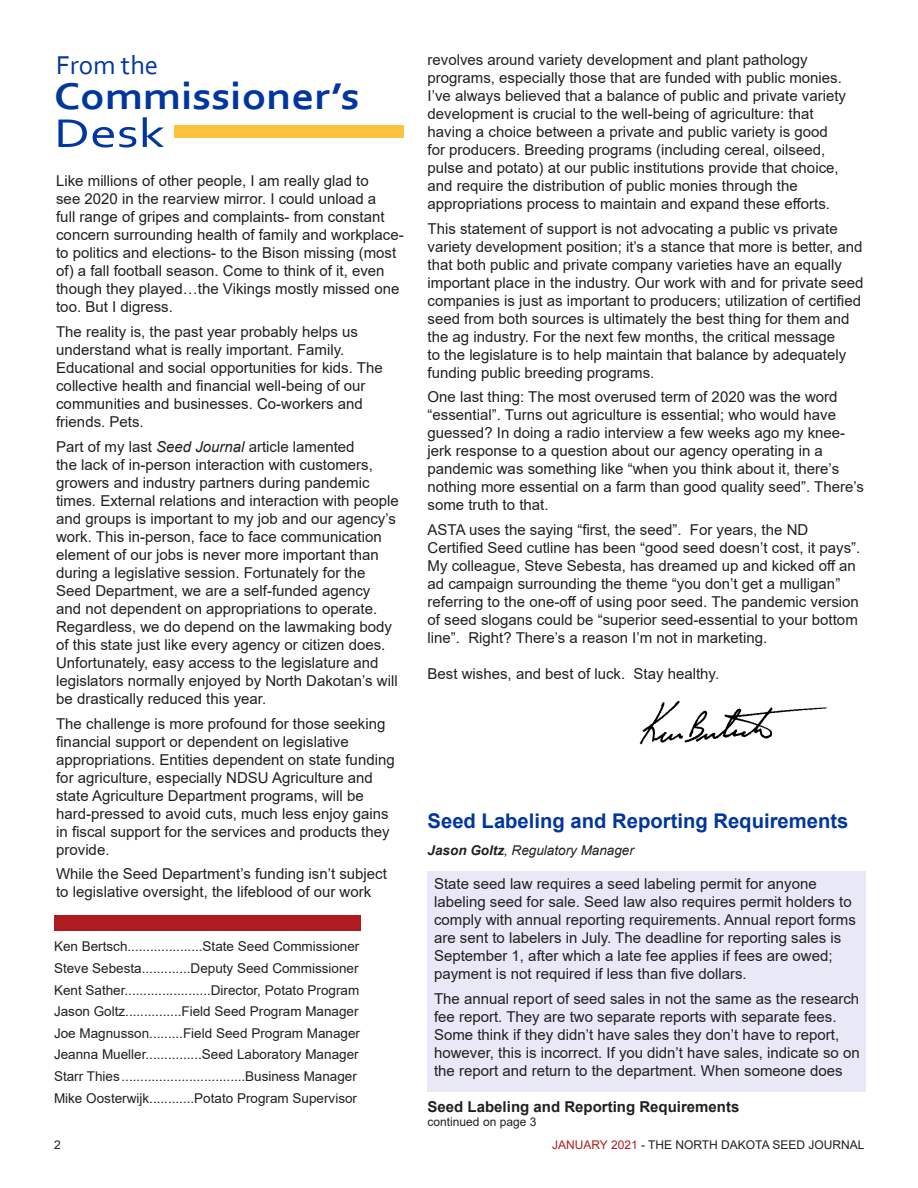
<style>
.page{position:relative;width:918px;height:1188px;background:#fff}
.page>*{position:absolute;margin:0;border:0;box-sizing:border-box;transform-origin:0 0}
.t1{font:42px "Corbel";color:#0036a0;scale:1.28 1}
.t2{font:700 39px "Corbel";color:#0036a0;scale:1.15 1}
.t3{font:27px "Corbel";color:#0036a0}
.Heading_Corbel_15{font:700 20.25px "Arial";color:#0036a0}
.t4{font:15px/18px "Arial";color:#231f20}
.t5{font:700 15px "Arial";color:#231f20}
.t6{font:13.5px "Arial";color:#231f20}
.Employee_and_Title_A{font:italic 13.5px "Arial";color:#231f20}
.t7{font:12px "Arial";color:#231f20}
.s1{font-style:italic}
.s2{font-weight:700}
.s3{color:#b01b1f}
</style>
<div class="page">
<div style="left:54px;top:915px;width:307px;height:16px;background:#b01b1f"></div>
<div style="left:174px;top:125px;width:230px;height:13px;background:#fec33e"></div>
<img style="left:639px;top:700px;width:189px;height:45px">
<div style="left:428px;top:872px;width:438px;height:220px;background:#e9e8f6"></div>
<p class="t3" style="left:56px;top:48px;width:104px">From the</p>
<p class="t2" style="left:54px;top:72px;width:267px">Commissioner’s</p>
<p class="t1" style="left:54px;top:107px;width:88px">Desk</p>
<p class="t4" style="left:56px;top:172px;width:349px">Like millions of other people, I am really glad to<br>see 2020 in the rearview mirror. I could unload a<br>full range of gripes and complaints- from constant concern surrounding health of family and workplace&shy;to politics and elections- to the Bison missing (most of) a fall football season. Come to think of it, even though they played…the Vikings mostly missed one too. But I digress.</p>
<p class="t4" style="left:56px;top:323px;width:328px">The reality is, the past year probably helps us understand what is really important. Family.<br>Educational and social opportunities for kids. The collective health and financial well-being of our communities and businesses. Co-workers and friends. Pets.</p>
<p class="t4" style="left:56px;top:438px;width:344px">Part of my last <span class="s1">Seed Journal</span> article lamented<br>the lack of in-person interaction with customers, growers and industry partners during pandemic times. External relations and interaction with people and groups is important to my job and our agency’s work. This in-person, face to face communication element of our jobs is never more important than during a legislative session. Fortunately for the Seed Department, we are a self-funded agency and not dependent on appropriations to operate.<br>Regardless, we do depend on the lawmaking body of this state just like every agency or citizen does.<br>Unfortunately, easy access to the legislature and legislators normally enjoyed by North Dakotan’s will be drastically reduced this year.</p>
<p class="t4" style="left:56px;top:714px;width:340px">The challenge is more profound for those seeking financial support or dependent on legislative appropriations. Entities dependent on state funding for agriculture, especially NDSU Agriculture and state Agriculture Department programs, will be hard-pressed to avoid cuts, much less enjoy gains in fiscal support for the services and products they provide.</p>
<p class="t4" style="left:56px;top:865px;width:332px">While the Seed Department’s funding isn’t subject to legislative oversight, the lifeblood of our work</p>
<p class="t6" style="left:54px;top:937px;width:307px">Ken Bertsch....................State Seed Commissioner</p>
<p class="t6" style="left:54px;top:959px;width:306px">Steve Sebesta.............Deputy Seed Commissioner</p>
<p class="t6" style="left:54px;top:981px;width:307px">Kent Sather.......................Director, Potato Program</p>
<p class="t6" style="left:54px;top:1002px;width:306px">Jason Goltz...............Field Seed Program Manager</p>
<p class="t6" style="left:54px;top:1024px;width:308px">Joe Magnusson.........Field Seed Program Manager</p>
<p class="t6" style="left:54px;top:1045px;width:306px">Jeanna Mueller...............Seed Laboratory Manager</p>
<p class="t6" style="left:54px;top:1067px;width:304px">Starr Thies .................................Business Manager</p>
<p class="t6" style="left:54px;top:1089px;width:305px">Mike Oosterwijk............Potato Program Supervisor</p>
<p class="t4" style="left:428px;top:51px;width:420px">revolves around variety development and plant pathology programs, especially those that are funded with public monies.<br>I’ve always believed that a balance of public and private variety development is crucial to the well-being of agriculture: that having a choice between a private and public variety is good for producers. Breeding programs (including cereal, oilseed, pulse and potato) at our public institutions provide that choice, and require the distribution of public monies through the appropriations process to maintain and expand these efforts.</p>
<p class="t4" style="left:428px;top:219px;width:437px">This statement of support is not advocating a public vs private variety development position; it’s a stance that more is better, and that both public and private company varieties have an equally important place in the industry. Our work with and for private seed companies is just as important to producers; utilization of certified seed from both sources is ultimately the best thing for them and the ag industry. For the next few months, the critical message<br>to the legislature is to help maintain that balance by adequately funding public breeding programs.</p>
<p class="t4" style="left:428px;top:388px;width:438px">One last thing: The most overused term of 2020 was the word “essential”. Turns out agriculture is essential; who would have guessed? In doing a radio interview a few weeks ago my knee&shy;jerk response to a question about our agency operating in a pandemic was something like “when you think about it, there’s nothing more essential on a farm than good quality seed”. There’s some truth to that.</p>
<p class="t4" style="left:428px;top:521px;width:434px">ASTA uses the saying “first, the seed”. For years, the ND Certified Seed cutline has been “good seed doesn’t cost, it pays”.<br>My colleague, Steve Sebesta, has dreamed up and kicked off an ad campaign surrounding the theme “you don’t get a mulligan” referring to the one-off of using poor seed. The pandemic version of seed slogans could be “superior seed-essential to your bottom line”. Right? There’s a reason I’m not in marketing.</p>
<p class="t4" style="left:428px;top:665px;width:293px">Best wishes, and best of luck. Stay healthy.</p>
<p class="Heading_Corbel_15" style="left:428px;top:806px;width:422px">Seed Labeling and Reporting Requirements</p>
<p class="Employee_and_Title_A" style="left:428px;top:841px;width:208px"><span class="s2">Jason Goltz</span>, Regulatory Manager</p>
<p class="t4" style="left:434px;top:875px;width:423px">State seed law requires a seed labeling permit for anyone labeling seed for sale. Seed law also requires permit holders to comply with annual reporting requirements. Annual report forms are sent to labelers in July. The deadline for reporting sales is September 1, after which a late fee applies if fees are owed; payment is not required if less than five dollars.</p>
<p class="t4" style="left:434px;top:989px;width:427px">The annual report of seed sales in not the same as the research fee report. They are two separate reports with separate fees.<br>Some think if they didn’t have sales they don’t have to report, however, this is incorrect. If you didn’t have sales, indicate so on the report and return to the department. When someone does</p>
<p class="t5" style="left:428px;top:1096px;width:313px">Seed Labeling and Reporting Requirements</p>
<p class="t7" style="left:428px;top:1114px;width:110px">continued on page 3</p>
<p class="t7" style="left:54px;top:1137px;width:8px">2</p>
<p class="t7" style="left:552px;top:1137px;width:314px"><span class="s3">JANUARY 2021</span> - THE NORTH DAKOTA SEED JOURNAL</p>
</div>
